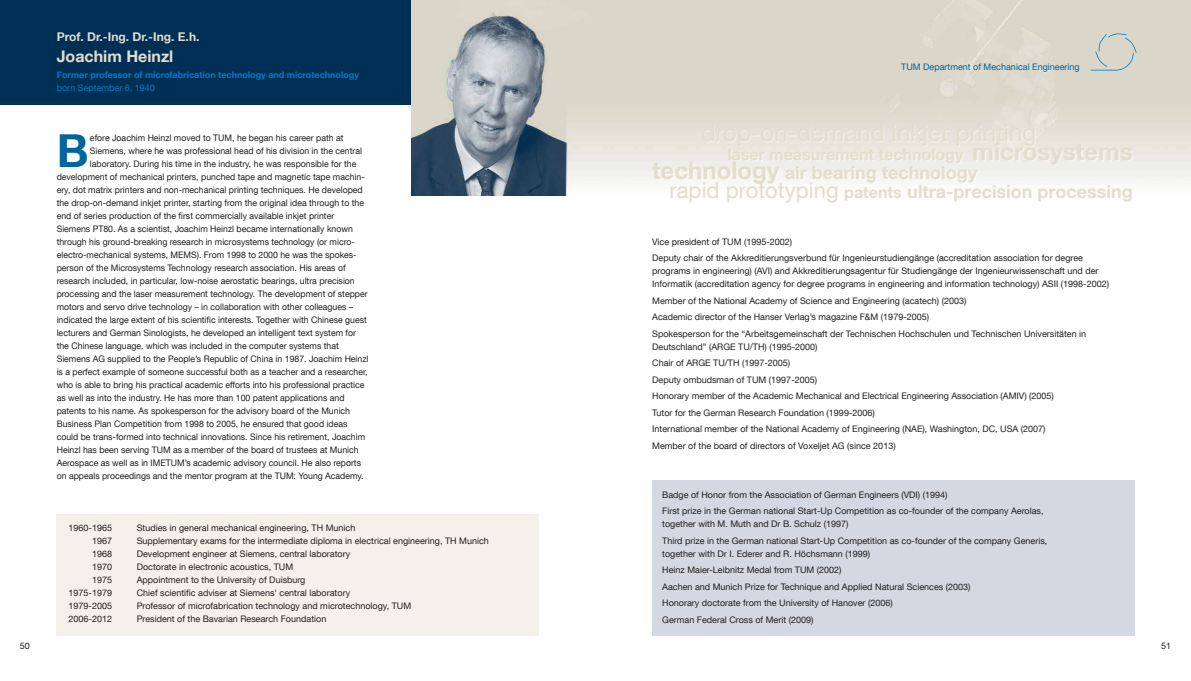
<style>
.page{position:relative;width:1191px;height:681px;background:#fff}
.page>*{position:absolute;margin:0;border:0;box-sizing:border-box;transform-origin:0 0}
.t1{font:700 45.4px "TUM Neue Helvetica";color:#00649d}
.t2{font:24px "TUM Neue Helvetica";color:#e2ddcc}
.t3{font:700 18px/19px "TUM Neue Helvetica";color:#e2ddcc}
.t4{font:700 16px "TUM Neue Helvetica";color:#e2ddcc}
.t5{font:700 12px "TUM Neue Helvetica";color:#e2ddcc}
.t6{font:9px/16.5px "TUM Neue Helvetica";color:#231f20}
.t7{font:700 9px "TUM Neue Helvetica";color:#007bc3}
.t8{font:9px "TUM Neue Helvetica";color:#00649d}
.t9{font:9px "TUM Neue Helvetica";color:#007bc3}
.s1{font-size:24px}
.s2{font-weight:400;font-size:22px}
.s3{font-size:16px}
</style>
<div class="page">
<div style="left:0;top:0;width:595px;height:105px;background:#002f55"></div>
<img style="left:411px;top:0;width:780px;height:196px">
<img style="left:703px;top:125px;width:71px;height:22px">
<img style="left:730px;top:150px;width:36px;height:12px">
<img style="left:975px;top:144px;width:76px;height:18px">
<div style="left:654px;top:163px;width:95px;height:18px;background:#f4f4f0"></div>
<img style="left:787px;top:168px;width:54px;height:13px">
<img style="left:672px;top:184px;width:60px;height:12px">
<img style="left:846px;top:189px;width:42px;height:7px">
<img style="left:910px;top:187px;width:63px;height:9px">
<svg style="left:1090px;top:33px;width:46px;height:37px;background:#ced1c9"></svg>
<div style="left:652px;top:480px;width:482px;height:155px;background:#d3d8e2"></div>
<div style="left:57px;top:514px;width:482px;height:121px;background:#f4f1ea"></div>
<p class="t6" style="left:20px;top:638px;width:12px">50</p>
<h3 class="t5" style="left:57px;top:33px;width:144px">Prof. Dr.-Ing. Dr.-Ing. E.h.</h3>
<h3 class="t4" style="left:57px;top:50px;width:118px">Joachim Heinzl</h3>
<p class="t7" style="left:57px;top:71px;width:304px">Former professor of microfabrication technology and microtechnology</p>
<p class="t9" style="left:57px;top:84px;width:100px">born September 6, 1940</p>
<h1 class="t1" style="left:57px;top:134px;width:33px">B</h1>
<p class="t6" style="left:90px;top:131px;width:255px">efore Joachim Heinzl moved to TUM, he began his career path at</p>
<p class="t6" style="left:90px;top:144px;width:273px">Siemens, where he was professional head of his division in the central</p>
<p class="t6" style="left:90px;top:157px;width:268px">laboratory. During his time in the industry, he was responsible for the</p>
<p class="t6" style="left:57px;top:170px;width:309px">development of mechanical printers, punched tape and magnetic tape machin-</p>
<p class="t6" style="left:57px;top:183px;width:307px">ery, dot matrix printers and non-mechanical printing techniques. He developed</p>
<p class="t6" style="left:57px;top:196px;width:309px">the drop-on-demand inkjet printer, starting from the original idea through to the</p>
<p class="t6" style="left:57px;top:209px;width:279px">end of series production of the first commercially available inkjet printer</p>
<p class="t6" style="left:57px;top:222px;width:298px">Siemens PT80. As a scientist, Joachim Heinzl became internationally known</p>
<p class="t6" style="left:57px;top:235px;width:300px">through his ground-breaking research in microsystems technology (or micro-</p>
<p class="t6" style="left:57px;top:248px;width:301px">electro-mechanical systems, MEMS). From 1998 to 2000 he was the spokes-</p>
<p class="t6" style="left:57px;top:261px;width:290px">person of the Microsystems Technology research association. His areas of</p>
<p class="t6" style="left:57px;top:274px;width:299px">research included, in particular, low-noise aerostatic bearings, ultra precision</p>
<p class="t6" style="left:57px;top:287px;width:312px">processing and the laser measurement technology. The development of stepper</p>
<p class="t6" style="left:57px;top:300px;width:298px">motors and servo drive technology – in collaboration with other colleagues –</p>
<p class="t6" style="left:57px;top:313px;width:311px">indicated the large extent of his scientific interests. Together with Chinese guest</p>
<p class="t6" style="left:57px;top:326px;width:301px">lecturers and German Sinologists, he developed an intelligent text system for</p>
<p class="t6" style="left:57px;top:339px;width:284px">the Chinese language, which was included in the computer systems that</p>
<p class="t6" style="left:57px;top:352px;width:313px">Siemens AG supplied to the People’s Republic of China in 1987. Joachim Heinzl</p>
<p class="t6" style="left:57px;top:365px;width:312px">is a perfect example of someone successful both as a teacher and a researcher,</p>
<p class="t6" style="left:57px;top:378px;width:309px">who is able to bring his practical academic efforts into his professional practice</p>
<p class="t6" style="left:57px;top:391px;width:289px">as well as into the industry. He has more than 100 patent applications and</p>
<p class="t6" style="left:57px;top:404px;width:295px">patents to his name. As spokesperson for the advisory board of the Munich</p>
<p class="t6" style="left:57px;top:417px;width:292px">Business Plan Competition from 1998 to 2005, he ensured that good ideas</p>
<p class="t6" style="left:57px;top:430px;width:310px">could be trans-formed into technical innovations. Since his retirement, Joachim</p>
<p class="t6" style="left:57px;top:443px;width:303px">Heinzl has been serving TUM as a member of the board of trustees at Munich</p>
<p class="t6" style="left:57px;top:456px;width:306px">Aerospace as well as in IMETUM’s academic advisory council. He also reports</p>
<p class="t6" style="left:57px;top:469px;width:308px">on appeals proceedings and the mentor program at the TUM: Young Academy.</p>
<p class="t6" style="left:69px;top:521px;width:45px">1960-1965</p>
<p class="t6" style="left:137px;top:521px;width:220px">Studies in general mechanical engineering, TH Munich</p>
<p class="t6" style="left:92px;top:534px;width:22px">1967</p>
<p class="t6" style="left:137px;top:534px;width:354px">Supplementary exams for the intermediate diploma in electrical engineering, TH Munich</p>
<p class="t6" style="left:92px;top:547px;width:22px">1968</p>
<p class="t6" style="left:137px;top:547px;width:215px">Development engineer at Siemens, central laboratory</p>
<p class="t6" style="left:92px;top:560px;width:22px">1970</p>
<p class="t6" style="left:137px;top:560px;width:158px">Doctorate in electronic acoustics, TUM</p>
<p class="t6" style="left:92px;top:573px;width:22px">1975</p>
<p class="t6" style="left:137px;top:573px;width:170px">Appointment to the University of Duisburg</p>
<p class="t6" style="left:69px;top:586px;width:45px">1975-1979</p>
<p class="t6" style="left:137px;top:586px;width:215px">Chief scientific adviser at Siemens' central laboratory</p>
<p class="t6" style="left:69px;top:599px;width:45px">1979-2005</p>
<p class="t6" style="left:137px;top:599px;width:276px">Professor of microfabrication technology and microtechnology, TUM</p>
<p class="t6" style="left:69px;top:612px;width:45px">2006-2012</p>
<p class="t6" style="left:137px;top:612px;width:191px">President of the Bavarian Research Foundation</p>
<p class="t8" style="left:901px;top:64px;width:180px">TUM Department of Mechanical Engineering</p>
<h2 class="t2" style="left:701px;top:124px;width:336px">drop-on-demand inkjet printing</h2>
<h3 class="t4" style="left:727px;top:149px;width:407px">laser measurement technology <span class="s1">microsystems</span></h3>
<h3 class="t3" style="left:669px;top:166px;width:464px;text-indent:-17px"><span class="s1">technology</span> air bearing technology<br><span class="s2">rapid prototyping</span> <span class="s3">patents</span> ultra-precision processing</h3>
<p class="t6" style="left:652px;top:234px;width:432px">Vice president of TUM (1995-2002)<br>Deputy chair of the Akkreditierungsverbund für Ingenieurstudiengänge (accreditation association for degree</p>
<p class="t6" style="left:652px;top:266px;width:458px;line-height:13px">programs in engineering) (AVI) and Akkreditierungsagentur für Studiengänge der Ingenieurwissenschaft und der<br>Informatik (accreditation agency for degree programs in engineering and information technology) ASII (1998-2002)</p>
<p class="t6" style="left:652px;top:293px;width:435px">Member of the National Academy of Science and Engineering (acatech) (2003)<br>Academic director of the Hanser Verlag’s magazine F&amp;M (1979-2005)<br>Spokesperson for the “Arbeitsgemeinschaft der Technischen Hochschulen und Technischen Universitäten in</p>
<p class="t6" style="left:652px;top:339px;width:403px">Deutschland” (ARGE TU/TH) (1995-2000)<br>Chair of ARGE TU/TH (1997-2005)<br>Deputy ombudsman of TUM (1997-2005)<br>Honorary member of the Academic Mechanical and Electrical Engineering Association (AMIV) (2005)<br>Tutor for the German Research Foundation (1999-2006)<br>International member of the National Academy of Engineering (NAE), Washington, DC, USA (2007)<br>Member of the board of directors of Voxeljet AG (since 2013)</p>
<p class="t6" style="left:662px;top:487px;width:383px">Badge of Honor from the Association of German Engineers (VDI) (1994)<br>First prize in the German national Start-Up Competition as co-founder of the company Aerolas,</p>
<p class="t6" style="left:662px;top:517px;width:387px">together with M. Muth and Dr B. Schulz (1997)<br>Third prize in the German national Start-Up Competition as co-founder of the company Generis,</p>
<p class="t6" style="left:662px;top:546px;width:310px">together with Dr I. Ederer and R. Höchsmann (1999)<br>Heinz Maier-Leibnitz Medal from TUM (2002)<br>Aachen and Munich Prize for Technique and Applied Natural Sciences (2003)<br>Honorary doctorate from the University of Hanover (2006)<br>German Federal Cross of Merit (2009)</p>
<p class="t6" style="left:1161px;top:638px;width:12px">51</p>
</div>
